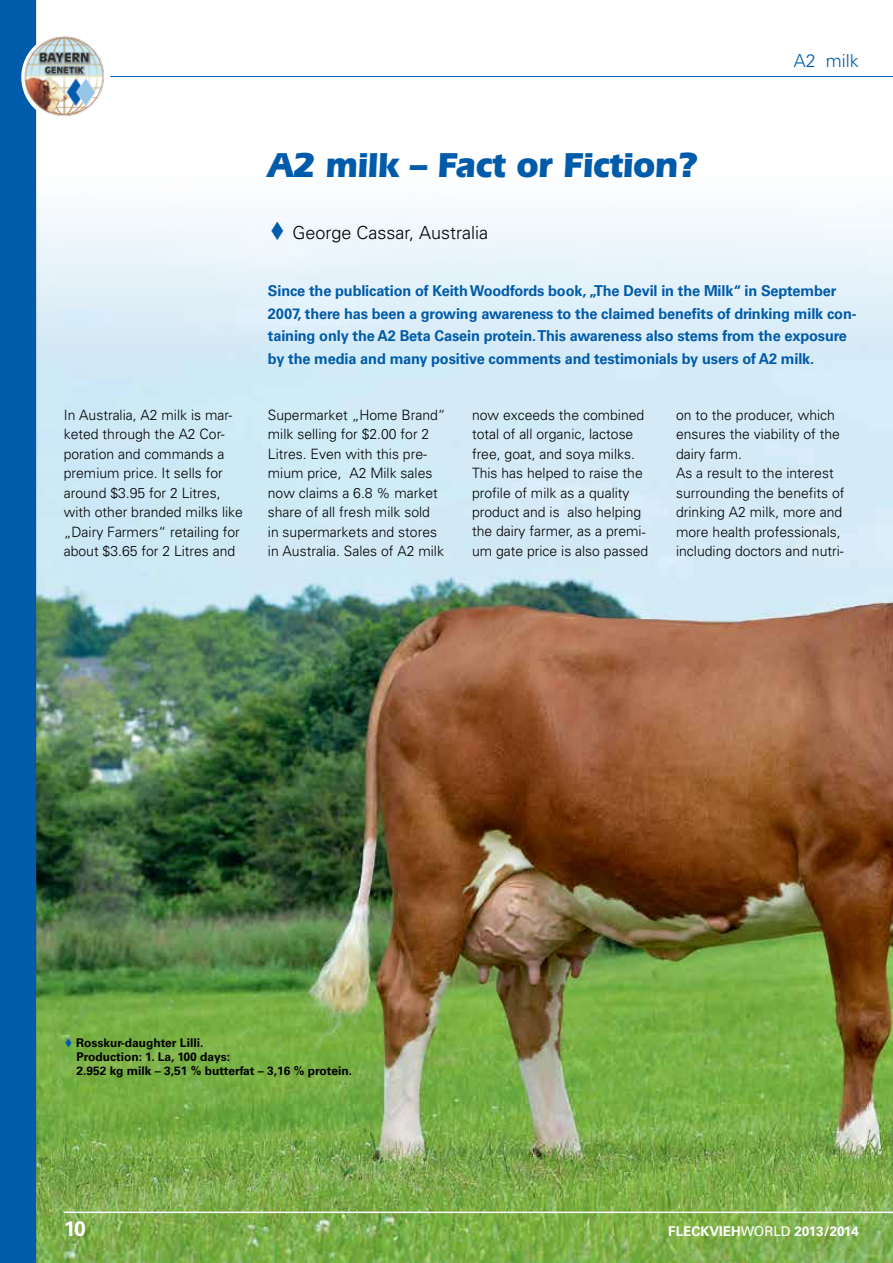
<style>
.page{position:relative;width:893px;height:1263px;background:#fff}
.page>*{position:absolute;margin:0;border:0;box-sizing:border-box;transform-origin:0 0}
.t1{font:700 36px "Eras IT Cby BT";letter-spacing:-.01em;color:#005baa}
.t2{font:700 21px "Univers";color:#fff}
.t3{font:300 18px "Univers";color:#000}
.t4{font:300 18px "Univers";color:#005baa}
.t5{font:700 15px/22.5px "Univers";letter-spacing:-.01em;color:#005baa}
.t6{font:300 14.25px/19.5px "Univers";color:#000}
.t7{font:700 13.5px "Univers";color:#fff}
.t8{font:700 12px/14.2px "Univers";color:#000}
.s1{font-family:"Universal Newswith Comm Pi";font-weight:400;font-size:24px;color:#005baa}
.s2{font-family:"Universal Newswith Comm Pi";font-weight:400;color:#005baa}
.s3{font-weight:400}
</style>
<div class="page">
<img style="left:36px;top:0;width:857px;height:1263px">
<hr style="left:111px;top:76px;width:782px;height:1px;background:#005baa">
<hr style="left:64px;top:1211px;width:829px;height:2px;background:#fff">
<div style="left:0;top:0;width:36px;height:1263px;background:#005baa"></div>
<img style="left:21px;top:35px;width:85px;height:85px">
<h1 class="t1" style="left:268px;top:143px;width:431px">A2 milk – Fact or Fiction?</h1>
<p class="t3" style="left:268px;top:221px;width:222px"><span class="s1">l</span> George Cassar, Australia</p>
<p class="t4" style="left:794px;top:50px;width:67px">A2 milk</p>
<p class="t5" style="left:268px;top:280px;width:590px">Since the publication of Keith Woodfords book, „The Devil in the Milk“ in September 2007, there has been a growing awareness to the claimed benefits of drinking milk con&shy;taining only the A2 Beta Casein protein. This awareness also stems from the exposure by the media and many positive comments and testimonials by users of A2 milk.</p>
<p class="t6" style="left:64px;top:405px;width:181px">In Australia, A2 milk is mar&shy;keted through the A2 Cor&shy;poration and commands a premium price. It sells for around $3.95 for 2 Litres, with other branded milks like „Dairy Farmers“ retailing for about $3.65 for 2 Litres and</p>
<p class="t6" style="left:268px;top:405px;width:179px">Supermarket „Home Brand“ milk selling for $2.00 for 2<br>Litres. Even with this pre&shy;mium price, A2 Milk sales now claims a 6.8 % market share of all fresh milk sold<br>in supermarkets and stores in Australia. Sales of A2 milk</p>
<p class="t6" style="left:472px;top:405px;width:178px">now exceeds the combined total of all organic, lactose free, goat, and soya milks.<br>This has helped to raise the profile of milk as a quality product and is also helping the dairy farmer, as a premi&shy;um gate price is also passed</p>
<p class="t6" style="left:676px;top:405px;width:170px">on to the producer, which ensures the viability of the dairy farm.<br>As a result to the interest surrounding the benefits of drinking A2 milk, more and more health professionals, including doctors and nutri-</p>
<p class="t8" style="left:77px;top:1035px;width:277px;text-indent:-13px"><span class="s2">l</span> Rosskur-daughter Lilli.<br>Production: 1. La, 100 days:<br>2.952 kg milk – 3,51 % butterfat – 3,16 % protein.</p>
<h2 class="t2" style="left:64px;top:1216px;width:24px">10</h2>
<p class="t7" style="left:668px;top:1223px;width:192px">FLECKVIEH<span class="s3">WORLD</span> 2013/2014</p>
</div>
